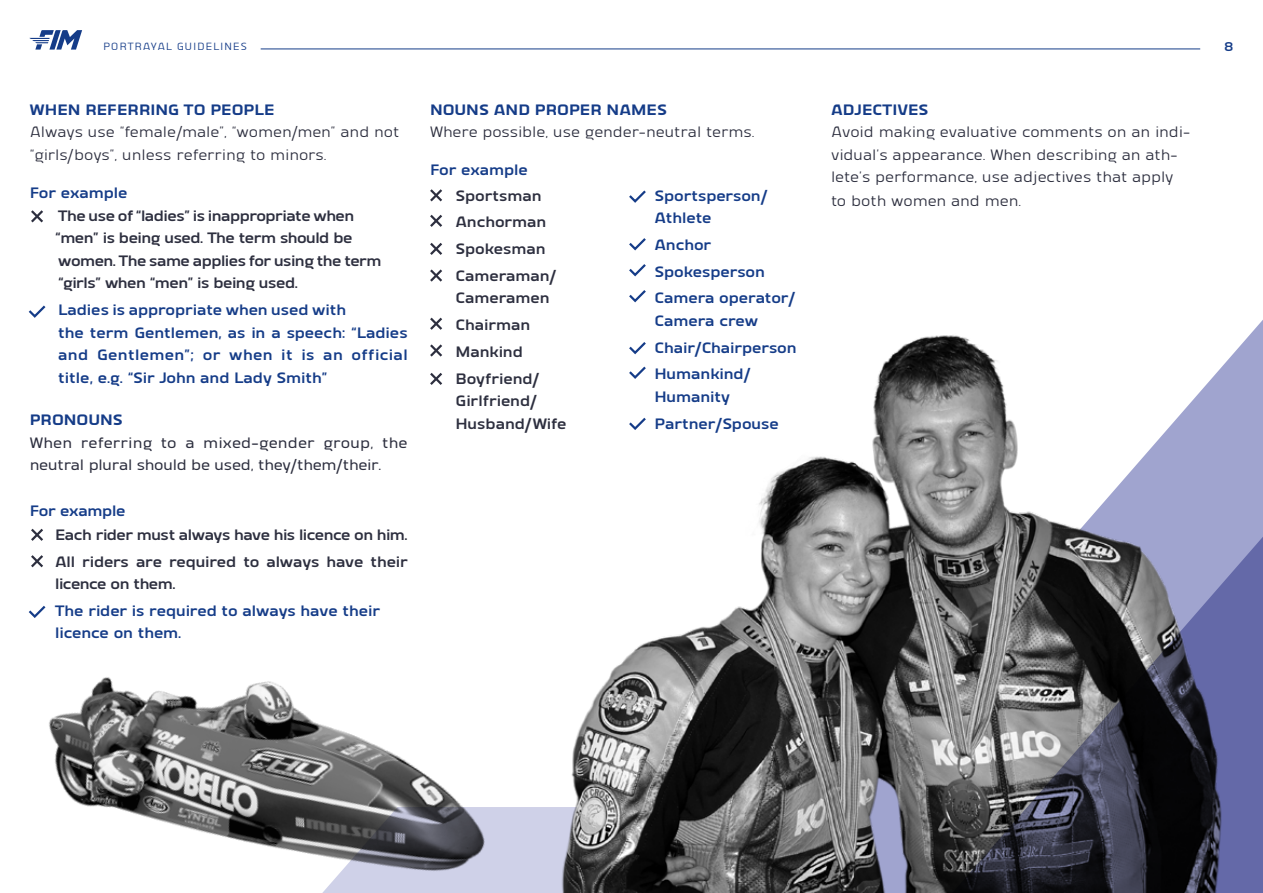
<style>
.page{position:relative;width:1263px;height:893px;background:#fff}
.page>*{position:absolute;margin:0;border:0;box-sizing:border-box;transform-origin:0 0}
.t1{font:700 19.5px/22.5px "Vogie";color:#153c88}
.t2{font:700 19.5px/26.7px "Vogie";letter-spacing:-.015em;color:#2d2f3f}
.t3{font:19.5px/22.8px "Vogie";color:#2d2f3f}
.t4{font:500 19.5px/22.5px "Vogie";letter-spacing:.005em;color:#2d2f3f}
.t5{font:800 19.5px "Vogie";color:#153c88}
.t6{font:700 16.5px "Vogie";color:#153c88}
.t7{font:13.5px "Vogie";letter-spacing:.05em;color:#153c88}
</style>
<div class="page">
<svg style="left:30px;top:30px;width:52px;height:20px"></svg>
<hr style="left:261px;top:49px;width:939px;height:1px;background:#153c88">
<img style="left:49px;top:677px;width:414px;height:130px">
<svg style="left:106px;top:807px;width:423px;height:86px"></svg>
<img style="left:529px;top:335px;width:413px;height:558px">
<svg style="left:942px;top:320px;width:321px;height:573px"></svg>
<svg style="left:31px;top:210px;width:12px;height:13px"></svg>
<svg style="left:430px;top:189px;width:12px;height:13px"></svg>
<svg style="left:430px;top:214px;width:12px;height:13px"></svg>
<svg style="left:430px;top:243px;width:12px;height:12px"></svg>
<svg style="left:430px;top:269px;width:12px;height:13px"></svg>
<svg style="left:430px;top:317px;width:12px;height:13px"></svg>
<svg style="left:430px;top:344px;width:12px;height:13px"></svg>
<svg style="left:430px;top:373px;width:12px;height:12px"></svg>
<svg style="left:31px;top:528px;width:12px;height:13px"></svg>
<svg style="left:31px;top:555px;width:12px;height:13px"></svg>
<svg style="left:28px;top:305px;width:18px;height:13px"></svg>
<svg style="left:629px;top:190px;width:17px;height:13px"></svg>
<svg style="left:629px;top:238px;width:17px;height:13px"></svg>
<svg style="left:629px;top:264px;width:17px;height:13px"></svg>
<svg style="left:629px;top:290px;width:17px;height:13px"></svg>
<svg style="left:627px;top:340px;width:21px;height:16px"></svg>
<svg style="left:627px;top:364px;width:21px;height:17px"></svg>
<svg style="left:627px;top:415px;width:21px;height:17px"></svg>
<svg style="left:28px;top:605px;width:18px;height:13px"></svg>
<p class="t7" style="left:103px;top:40px;width:146px">PORTRAYAL GUIDELINES</p>
<p class="t6" style="left:1224px;top:38px;width:10px">8</p>
<p class="t5" style="left:30px;top:100px;width:246px">WHEN REFERRING TO PEOPLE</p>
<p class="t3" style="left:30px;top:121px;width:371px">Always use “female/male”, “women/men” and not “girls/boys”, unless referring to minors.</p>
<p class="t1" style="left:30px;top:181px;width:99px">For example</p>
<p class="t2" style="left:55px;top:204px;width:328px;line-height:22.5px">The use of “ladies” is inappropriate when “men” is being used. The term should be women. The same applies for using the term “girls” when “men” is being used.</p>
<p class="t1" style="left:58px;top:298px;width:351px">Ladies is appropriate when used with<br>the term Gentlemen, as in a speech: “Ladies and Gentlemen”; or when it is an official title, e.g. “Sir John and Lady Smith”</p>
<p class="t5" style="left:30px;top:410px;width:95px">PRONOUNS</p>
<p class="t4" style="left:30px;top:431px;width:379px">When referring to a mixed-gender group, the neutral plural should be used, they/them/their.</p>
<p class="t1" style="left:30px;top:499px;width:97px">For example</p>
<p class="t2" style="left:55px;top:521px;width:354px">Each rider must always have his licence on him.<br>All riders are required to always have their</p>
<p class="t2" style="left:55px;top:570px;width:122px">licence on them.</p>
<p class="t1" style="left:55px;top:599px;width:326px">The rider is required to always have their licence on them.</p>
<p class="t5" style="left:430px;top:100px;width:239px">NOUNS AND PROPER NAMES</p>
<p class="t3" style="left:430px;top:121px;width:326px">Where possible, use gender-neutral terms.</p>
<p class="t1" style="left:430px;top:158px;width:99px">For example</p>
<p class="t2" style="left:456px;top:182px;width:102px">Sportsman<br>Anchorman<br>Spokesman<br>Cameraman/</p>
<p class="t2" style="left:456px;top:284px;width:95px">Cameramen<br>Chairman<br>Mankind<br>Boyfriend/</p>
<p class="t2" style="left:456px;top:389px;width:113px;line-height:22.5px">Girlfriend/<br>Husband/Wife</p>
<p class="t1" style="left:655px;top:184px;width:115px">Sportsperson/<br>Athlete</p>
<p class="t1" style="left:655px;top:231px;width:142px;line-height:26.7px">Anchor<br>Spokesperson<br>Camera operator/</p>
<p class="t1" style="left:655px;top:307px;width:143px;line-height:26.7px">Camera crew<br>Chair/Chairperson<br>Humankind/</p>
<p class="t1" style="left:655px;top:383px;width:126px;line-height:26.7px">Humanity<br>Partner/Spouse</p>
<p class="t5" style="left:831px;top:100px;width:99px">ADJECTIVES</p>
<p class="t3" style="left:831px;top:121px;width:361px">Avoid making evaluative comments on an indi&shy;vidual’s appearance. When describing an ath&shy;lete’s performance, use adjectives that apply to both women and men.</p>
</div>
